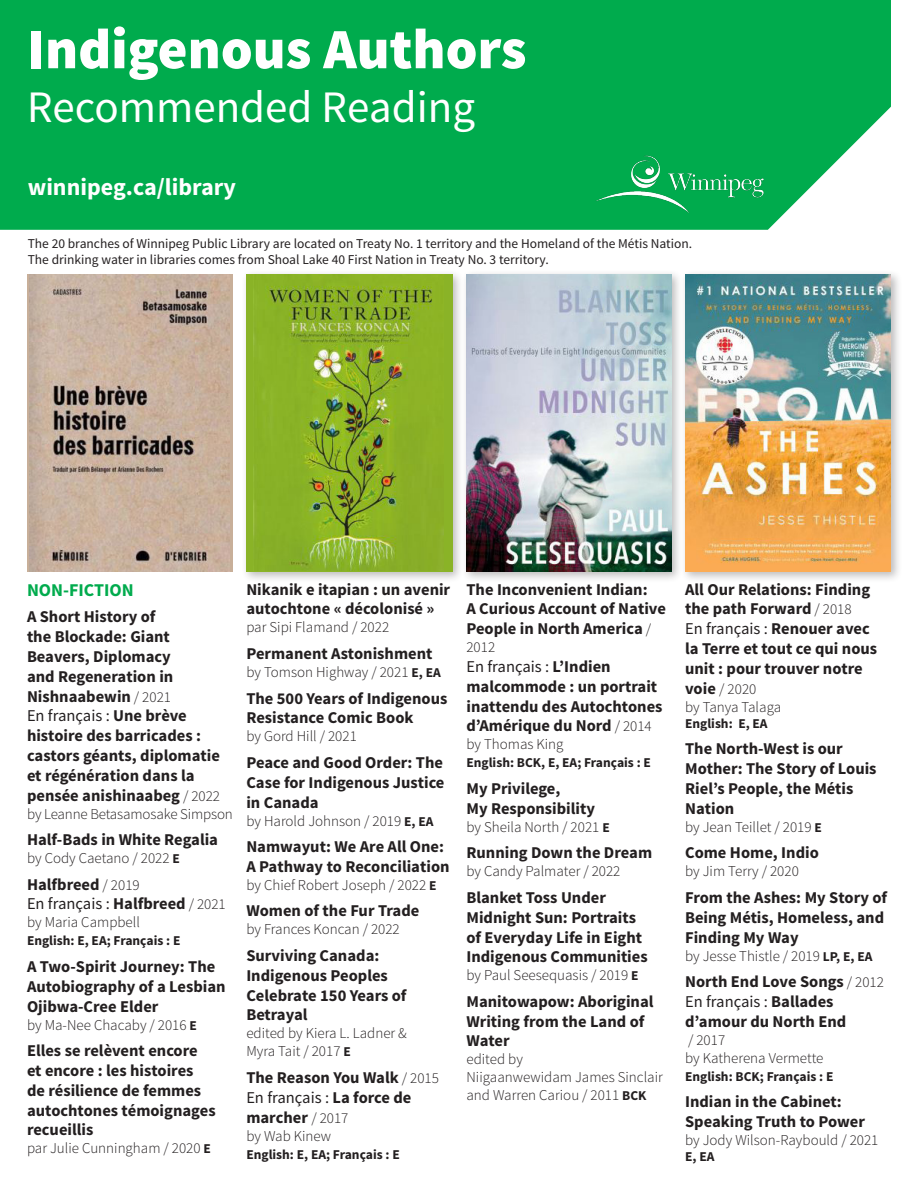
<style>
.page{position:relative;width:918px;height:1188px;background:#fff}
.page>*{position:absolute;margin:0;border:0;box-sizing:border-box;transform-origin:0 0}
.t1{font:900 57px "Source Sans Pro";color:#fff}
.t2{font:45px "Source Sans Pro";color:#fff}
.t3{font:700 24px "Source Sans Pro";color:#fff}
.Heading{font:700 18px "Source Sans Pro";color:#00ab4d}
.language{font:700 16.5px/19.8px "Source Sans Pro";color:#231f20}
.language-2{font:16.5px "Source Sans Pro";color:#231f20}
.author{font:300 15px/18px "Source Sans Pro";color:#231f20}
.language-3{font:300 15px "Source Sans Pro";color:#231f20}
.t4{font:13.5px/16.2px "Source Sans Pro";color:#231f20}
.author-2{font:700 13.5px "Source Sans Pro";color:#231f20}
.s1{font-weight:300;font-size:15px}
.s2{font-weight:400}
.s3{font-weight:700;font-size:13.5px}
.s4{font-weight:700}
.s5{font-weight:700;font-size:16.5px}
</style>
<div class="page">
<div style="left:0;top:48px;width:891px;height:182px;background:#00ab4d"></div>
<div style="left:0;top:0;width:891px;height:48px;background:#00ab4d"></div>
<div style="left:28px;top:274px;width:205px;height:298px;background:linear-gradient(to bottom,#c8af99,#c8af99)"></div>
<img style="left:30px;top:274px;width:200px;height:298px">
<div style="left:680px;top:269px;width:223px;height:314px;background:#231f20;opacity:.3"></div>
<img style="left:685px;top:274px;width:206px;height:298px">
<div style="left:461px;top:269px;width:222px;height:314px;background:#231f20;opacity:.3"></div>
<img style="left:466px;top:274px;width:206px;height:298px">
<div style="left:241px;top:269px;width:223px;height:314px;background:#231f20;opacity:.3"></div>
<div style="left:246px;top:274px;width:207px;height:298px;background:#8ab327"></div>
<img style="left:254px;top:286px;width:189px;height:284px">
<img style="left:562px;top:123px;width:235px;height:107px">
<p class="t1" style="left:27px;top:12px;width:501px">Indigenous Authors</p>
<p class="t2" style="left:27px;top:79px;width:450px">Recommended Reading</p>
<p class="t3" style="left:28px;top:172px;width:210px">winnipeg.ca/library</p>
<p class="t4" style="left:28px;top:236px;width:666px">The 20 branches of Winnipeg Public Library are located on Treaty No. 1 territory and the Homeland of the Métis Nation.<br>The drinking water in libraries comes from Shoal Lake 40 First Nation in Treaty No. 3 territory.</p>
<p class="Heading" style="left:27px;top:578px;width:108px">NON-FICTION</p>
<p class="language" style="left:27px;top:608px;width:148px">A Short History of the Blockade: Giant<br>Beavers, Diplomacy and Regeneration in<br>Nishnaabewin <span class="s1">/ 2021</span></p>
<p class="language" style="left:27px;top:707px;width:195px"><span class="s2">En français :</span> Une brève histoire des barricades : castors géants, diplomatie et régénération dans la pensée anishinaabeg <span class="s1">/ 2022</span></p>
<p class="author" style="left:27px;top:805px;width:207px">by Leanne Betasamosake Simpson</p>
<p class="language" style="left:27px;top:830px;width:193px">Half-Bads in White Regalia</p>
<p class="author" style="left:27px;top:849px;width:154px">by Cody Caetano / 2022 <span class="s3">E</span></p>
<p class="language" style="left:27px;top:875px;width:114px">Halfbreed <span class="s1">/ 2019</span></p>
<p class="language-2" style="left:27px;top:894px;width:200px">En français : <span class="s4">Halfbreed</span> <span class="s1">/ 2021</span></p>
<p class="author" style="left:27px;top:914px;width:115px">by Maria Campbell</p>
<p class="author-2" style="left:27px;top:932px;width:155px">English: E, EA; Français : E</p>
<p class="language" style="left:27px;top:957px;width:200px">A Two-Spirit Journey: The<br>Autobiography of a Lesbian<br>Ojibwa-Cree Elder</p>
<p class="author" style="left:27px;top:1016px;width:171px">by Ma-Nee Chacaby / 2016 <span class="s3">E</span></p>
<p class="language" style="left:27px;top:1041px;width:190px">Elles se relèvent encore et encore : les histoires de résilience de femmes autochtones témoignages recueillis</p>
<p class="author" style="left:27px;top:1139px;width:185px">par Julie Cunningham / 2020 <span class="s3">E</span></p>
<p class="language" style="left:246px;top:580px;width:205px">Nikanik e itapian : un avenir autochtone « décolonisé »</p>
<p class="author" style="left:246px;top:619px;width:144px">par Sipi Flamand / 2022</p>
<p class="language" style="left:246px;top:644px;width:188px">Permanent Astonishment</p>
<p class="author" style="left:246px;top:663px;width:196px">by Tomson Highway / 2021 <span class="s3">E, EA</span></p>
<p class="language" style="left:246px;top:689px;width:203px">The 500 Years of Indigenous<br>Resistance Comic Book</p>
<p class="author" style="left:246px;top:727px;width:112px">by Gord Hill / 2021</p>
<p class="language" style="left:246px;top:753px;width:200px;text-align:justify">Peace and Good Order: The Case for Indigenous Justice in Canada</p>
<p class="author" style="left:246px;top:812px;width:189px">by Harold Johnson / 2019 <span class="s3">E, EA</span></p>
<p class="language" style="left:246px;top:837px;width:205px">Namwayut: We Are All One:<br>A Pathway to Reconciliation</p>
<p class="author" style="left:246px;top:876px;width:192px">by Chief Robert Joseph / 2022 <span class="s3">E</span></p>
<p class="language" style="left:246px;top:902px;width:175px">Women of the Fur Trade</p>
<p class="author" style="left:246px;top:921px;width:155px">by Frances Koncan / 2022</p>
<p class="language" style="left:246px;top:946px;width:162px">Surviving Canada:<br>Indigenous Peoples<br>Celebrate 150 Years of<br>Betrayal</p>
<p class="author" style="left:246px;top:1024px;width:162px">edited by Kiera L. Ladner &amp;<br>Myra Tait / 2017 <span class="s3">E</span></p>
<p class="language" style="left:246px;top:1068px;width:194px">The Reason You Walk <span class="s1">/ 2015</span></p>
<p class="language" style="left:246px;top:1088px;width:167px"><span class="s2">En français :</span> La force de marcher <span class="s1">/ 2017</span></p>
<p class="author" style="left:246px;top:1127px;width:86px">by Wab Kinew</p>
<p class="author-2" style="left:246px;top:1145px;width:155px">English: E, EA; Français : E</p>
<p class="language" style="left:466px;top:580px;width:201px">The Inconvenient Indian:<br>A Curious Account of Native<br>People in North America <span class="s1">/</span></p>
<p class="author" style="left:466px;top:638px;width:30px">2012</p>
<p class="language" style="left:466px;top:657px;width:198px"><span class="s2">En français :</span> L’Indien malcommode : un portrait inattendu des Autochtones d’Amérique du Nord <span class="s1">/ 2014</span></p>
<p class="author" style="left:466px;top:736px;width:99px">by Thomas King</p>
<p class="author-2" style="left:466px;top:754px;width:186px">English: BCK, E, EA; Français : E</p>
<p class="language" style="left:466px;top:779px;width:130px">My Privilege,<br>My Responsibility</p>
<p class="author" style="left:466px;top:818px;width:145px">by Sheila North / 2021 <span class="s3">E</span></p>
<p class="language" style="left:466px;top:844px;width:187px">Running Down the Dream</p>
<p class="author" style="left:466px;top:862px;width:156px">by Candy Palmater / 2022</p>
<p class="language" style="left:466px;top:888px;width:183px">Blanket Toss Under<br>Midnight Sun: Portraits of Everyday Life in Eight<br>Indigenous Communities</p>
<p class="author" style="left:466px;top:966px;width:174px">by Paul Seesequasis / 2019 <span class="s3">E</span></p>
<p class="language" style="left:466px;top:992px;width:189px">Manitowapow: Aboriginal<br>Writing from the Land of<br>Water</p>
<p class="author" style="left:466px;top:1051px;width:198px">edited by<br>Niigaanwewidam James Sinclair and Warren Cariou / 2011 <span class="s3">BCK</span></p>
<p class="language" style="left:685px;top:580px;width:187px">All Our Relations: Finding the path Forward <span class="s1">/ 2018</span></p>
<p class="language" style="left:685px;top:620px;width:194px"><span class="s2">En français :</span> Renouer avec la Terre et tout ce qui nous unit : pour trouver notre</p>
<p class="language-3" style="left:685px;top:680px;width:73px"><span class="s5">voie</span> / 2020</p>
<p class="author" style="left:685px;top:698px;width:98px">by Tanya Talaga</p>
<p class="author-2" style="left:685px;top:715px;width:84px">English: E, EA</p>
<p class="language" style="left:685px;top:740px;width:193px">The North-West is our<br>Mother: The Story of Louis<br>Riel’s People, the Métis<br>Nation</p>
<p class="author" style="left:685px;top:818px;width:138px">by Jean Teillet / 2019 <span class="s3">E</span></p>
<p class="language" style="left:685px;top:844px;width:135px">Come Home, Indio</p>
<p class="author" style="left:685px;top:862px;width:115px">by Jim Terry / 2020</p>
<p class="language" style="left:685px;top:888px;width:203px">From the Ashes: My Story of<br>Being Métis, Homeless, and<br>Finding My Way</p>
<p class="author" style="left:685px;top:947px;width:189px">by Jesse Thistle / 2019 <span class="s3">LP, E, EA</span></p>
<p class="language" style="left:685px;top:972px;width:200px">North End Love Songs <span class="s1">/ 2012</span></p>
<p class="language" style="left:685px;top:992px;width:163px"><span class="s2">En français :</span> Ballades d’amour du North End</p>
<p class="author" style="left:688px;top:1031px;width:39px">/ 2017</p>
<p class="author" style="left:685px;top:1049px;width:140px">by Katherena Vermette</p>
<p class="author-2" style="left:685px;top:1068px;width:150px">English: BCK; Français : E</p>
<p class="language" style="left:685px;top:1092px;width:181px">Indian in the Cabinet:<br>Speaking Truth to Power</p>
<p class="author" style="left:685px;top:1131px;width:195px">by Jody Wilson-Raybould / 2021</p>
<p class="author-2" style="left:685px;top:1148px;width:31px">E, EA</p>
</div>
